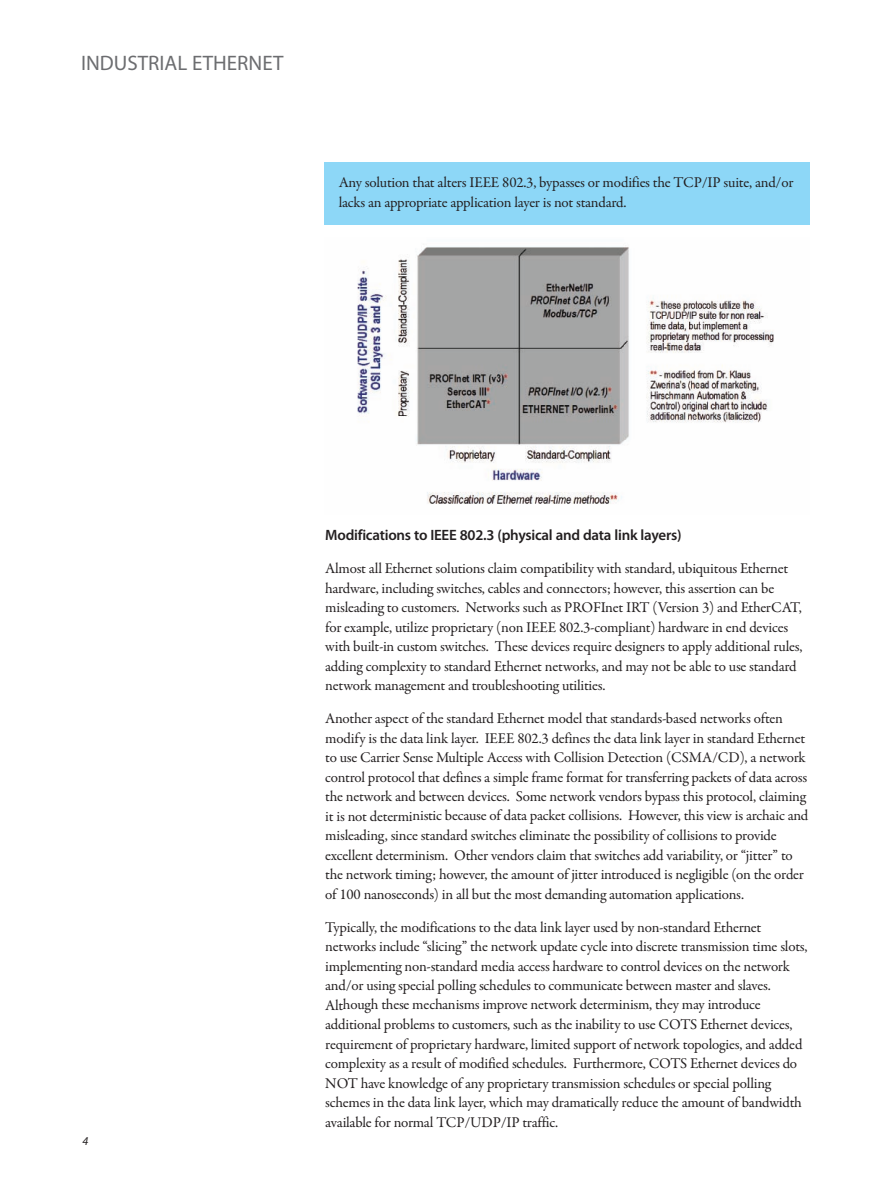
<style>
.page{position:relative;width:891px;height:1188px;background:#fff}
.page>*{position:absolute;margin:0;border:0;box-sizing:border-box;transform-origin:0 0}
.t1{font:21px "Myriad Pro";color:#6c6d70}
.t2{font:15px/19.5px "Garamond Premr Pro";letter-spacing:-.015em;color:#231f20}
.t3{font:600 15px "Myriad Pro";letter-spacing:-.015em;color:#231f20}
.t4{font:italic 12px "Myriad Pro";color:#231f20}
</style>
<div class="page">
<div style="left:324px;top:162px;width:485px;height:63px;background:#8dd7f7"></div>
<img style="left:357px;top:247px;width:417px;height:257px">
<h1 class="t1" style="left:81px;top:55px;width:204px">INDUSTRIAL ETHERNET</h1>
<p class="t2" style="left:339px;top:174px;width:456px">Any solution that alters IEEE 802.3, bypasses or modifies the TCP/IP suite, and/or lacks an appropriate application layer is not standard.</p>
<p class="t4" style="left:82px;top:1136px;width:7px">4</p>
<p class="t3" style="left:325px;top:529px;width:358px">Modifications to IEEE 802.3 (physical and data link layers)</p>
<p class="t2" style="left:325px;top:560px;width:479px">Almost all Ethernet solutions claim compatibility with standard, ubiquitous Ethernet hardware, including switches, cables and connectors; however, this assertion can be misleading to customers. Networks such as PROFInet IRT (Version 3) and EtherCAT, for example, utilize proprietary (non IEEE 802.3-compliant) hardware in end devices with built-in custom switches. These devices require designers to apply additional rules, adding complexity to standard Ethernet networks, and may not be able to use standard network management and troubleshooting utilities.</p>
<p class="t2" style="left:325px;top:710px;width:485px">Another aspect of the standard Ethernet model that standards-based networks often modify is the data link layer. IEEE 802.3 defines the data link layer in standard Ethernet to use Carrier Sense Multiple Access with Collision Detection (CSMA/CD), a network control protocol that defines a simple frame format for transferring packets of data across the network and between devices. Some network vendors bypass this protocol, claiming it is not deterministic because of data packet collisions. However, this view is archaic and misleading, since standard switches eliminate the possibility of collisions to provide excellent determinism. Other vendors claim that switches add variability, or “jitter” to the network timing; however, the amount of jitter introduced is negligible (on the order of 100 nanoseconds) in all but the most demanding automation applications.</p>
<p class="t2" style="left:325px;top:918px;width:484px">Typically, the modifications to the data link layer used by non-standard Ethernet networks include “slicing” the network update cycle into discrete transmission time slots, implementing non-standard media access hardware to control devices on the network and/or using special polling schedules to communicate between master and slaves.<br>Although these mechanisms improve network determinism, they may introduce additional problems to customers, such as the inability to use COTS Ethernet devices, requirement of proprietary hardware, limited support of network topologies, and added complexity as a result of modified schedules. Furthermore, COTS Ethernet devices do NOT have knowledge of any proprietary transmission schedules or special polling schemes in the data link layer, which may dramatically reduce the amount of bandwidth available for normal TCP/UDP/IP traffic.</p>
</div>
